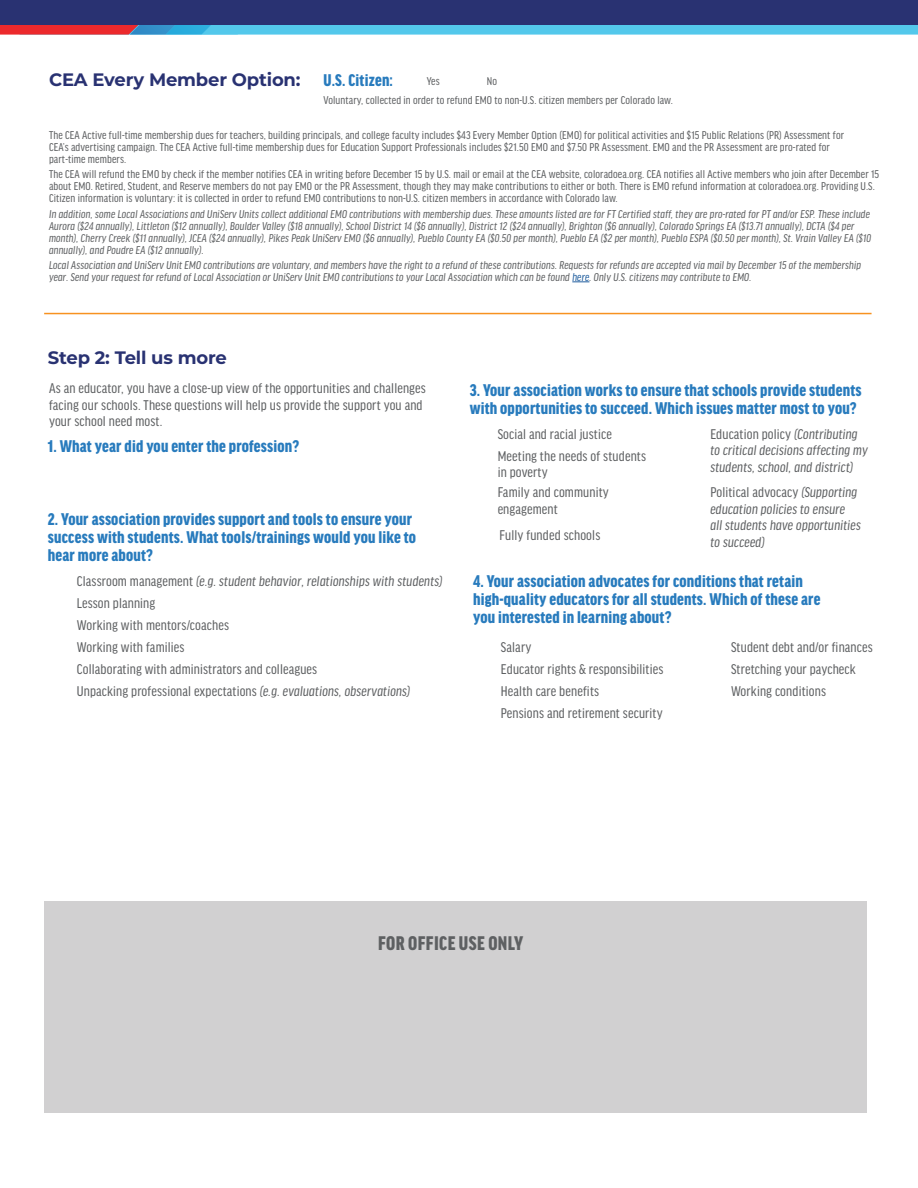
<style>
.page{position:relative;width:918px;height:1188px;background:#fff}
.page>*{position:absolute;margin:0;border:0;box-sizing:border-box;transform-origin:0 0}
.t1{font:900 condensed 21px "Good Headline Pro";letter-spacing:.02em;color:#5e6062}
.t2{font:900 condensed 18px/18px "Good Headline Pro";letter-spacing:.01em;color:#287bbd}
.t3{font:700 18px "Montserrat";letter-spacing:-.01em;color:#293272}
.t4{font:condensed 15px/22px "Good Headline Pro";letter-spacing:.01em;color:#5e6062}
.t5{font:italic condensed 15px/16.5px "Good Headline Pro";letter-spacing:.01em;color:#5e6062}
.t6{font:condensed 12px/12px "Good Headline Pro";letter-spacing:.01em;color:#5e6062}
.t7{font:italic condensed 12px/12px "Good Headline Pro";letter-spacing:.01em;color:#5e6062}
.s1{color:#215e9e}
.s2{font-style:italic}
.s3{font-style:normal}
</style>
<div class="page">
<hr style="left:44px;top:313px;width:828px;height:1px;background:#f79220">
<svg style="left:0;top:25px;width:918px;height:10px;background:#6bb0cf"></svg>
<div style="left:0;top:0;width:918px;height:25px;background:#293272"></div>
<svg style="left:572px;top:281px;width:17px;height:1px"></svg>
<div style="left:44px;top:901px;width:823px;height:211px;background:#d1d0d1"></div>
<h2 class="t3" style="left:49px;top:67px;width:253px">CEA Every Member Option:</h2>
<h2 class="t2" style="left:324px;top:71px;width:71px">U.S. Citizen:</h2>
<p class="t6" style="left:427px;top:75px;width:14px">Yes</p>
<p class="t6" style="left:487px;top:75px;width:12px">No</p>
<p class="t6" style="left:324px;top:94px;width:351px">Voluntary, collected in order to refund EMO to non-U.S. citizen members per Colorado law.</p>
<p class="t6" style="left:49px;top:129px;width:797px">The CEA Active full-time membership dues for teachers, building principals, and college faculty includes $43 Every Member Option (EMO) for political activities and $15 Public Relations (PR) Assessment for<br>CEA’s advertising campaign. The CEA Active full-time membership dues for Education Support Professionals includes $21.50 EMO and $7.50 PR Assessment. EMO and the PR Assessment are pro-rated for part-time members.</p>
<p class="t6" style="left:49px;top:168px;width:832px">The CEA will refund the EMO by check if the member notifies CEA in writing before December 15 by U.S. mail or email at the CEA website, coloradoea.org. CEA notifies all Active members who join after December 15 about EMO. Retired, Student, and Reserve members do not pay EMO or the PR Assessment, though they may make contributions to either or both. There is EMO refund information at coloradoea.org. Providing U.S.<br>Citizen information is voluntary: it is collected in order to refund EMO contributions to non-U.S. citizen members in accordance with Colorado law.</p>
<p class="t7" style="left:49px;top:208px;width:824px">In addition, some Local Associations and UniServ Units collect additional EMO contributions with membership dues. These amounts listed are for FT Certified staff, they are pro-rated for PT and/or ESP. These include Aurora ($24 annually), Littleton ($12 annually), Boulder Valley ($18 annually), School District 14 ($6 annually), District 12 ($24 annually), Brighton ($6 annually), Colorado Springs EA ($13.71 annually), DCTA ($4 per month), Cherry Creek ($11 annually), JCEA ($24 annually), Pikes Peak UniServ EMO ($6 annually), Pueblo County EA ($0.50 per month), Pueblo EA ($2 per month), Pueblo ESPA ($0.50 per month), St. Vrain Valley EA ($10 annually), and Poudre EA ($12 annually).</p>
<p class="t7" style="left:49px;top:259px;width:814px">Local Association and UniServ Unit EMO contributions are voluntary, and members have the right to a refund of these contributions. Requests for refunds are accepted via mail by December 15 of the membership year. Send your request for refund of Local Association or UniServ Unit EMO contributions to your Local Association which can be found <span class="s1">here</span>. Only U.S. citizens may contribute to EMO.</p>
<h2 class="t3" style="left:48px;top:344px;width:181px">Step 2: Tell us more</h2>
<p class="t4" style="left:49px;top:380px;width:378px;line-height:16.5px">As an educator, you have a close-up view of the opportunities and challenges facing our schools. These questions will help us provide the support you and your school need most.</p>
<h2 class="t2" style="left:48px;top:438px;width:253px">1. What year did you enter the profession?</h2>
<h2 class="t2" style="left:48px;top:511px;width:370px">2. Your association provides support and tools to ensure your success with students. What tools/trainings would you like to hear more about?</h2>
<p class="t4" style="left:77px;top:571px;width:367px">Classroom management <span class="s2">(e.g. student behavior, relationships with students)<br></span>Lesson planning<br>Working with mentors/coaches<br>Working with families<br>Collaborating with administrators and colleagues<br>Unpacking professional expectations <span class="s2">(e.g. evaluations, observations)</span></p>
<h2 class="t2" style="left:470px;top:381px;width:393px">3. Your association works to ensure that schools provide students with opportunities to succeed. Which issues matter most to you?</h2>
<p class="t4" style="left:498px;top:423px;width:150px">Social and racial justice<br>Meeting the needs of students</p>
<p class="t4" style="left:498px;top:462px;width:113px;line-height:20.2px">in poverty<br>Family and community</p>
<p class="t4" style="left:498px;top:496px;width:104px;line-height:26.4px">engagement<br>Fully funded schools</p>
<p class="t5" style="left:710px;top:425px;width:159px"><span class="s3">Education policy</span> (Contributing to critical decisions affecting my students, school, and district)</p>
<p class="t5" style="left:710px;top:484px;width:152px"><span class="s3">Political advocacy</span> (Supporting education policies to ensure<br>all students have opportunities to succeed)</p>
<h2 class="t2" style="left:473px;top:572px;width:349px">4. Your association advocates for conditions that retain high-quality educators for all students. Which of these are you interested in learning about?</h2>
<p class="t4" style="left:501px;top:636px;width:164px">Salary<br>Educator rights &amp; responsibilities<br>Health care benefits<br>Pensions and retirement security</p>
<p class="t4" style="left:731px;top:636px;width:143px">Student debt and/or finances<br>Stretching your paycheck<br>Working conditions</p>
<h1 class="t1" style="left:378px;top:934px;width:147px">FOR OFFICE USE ONLY</h1>
</div>
